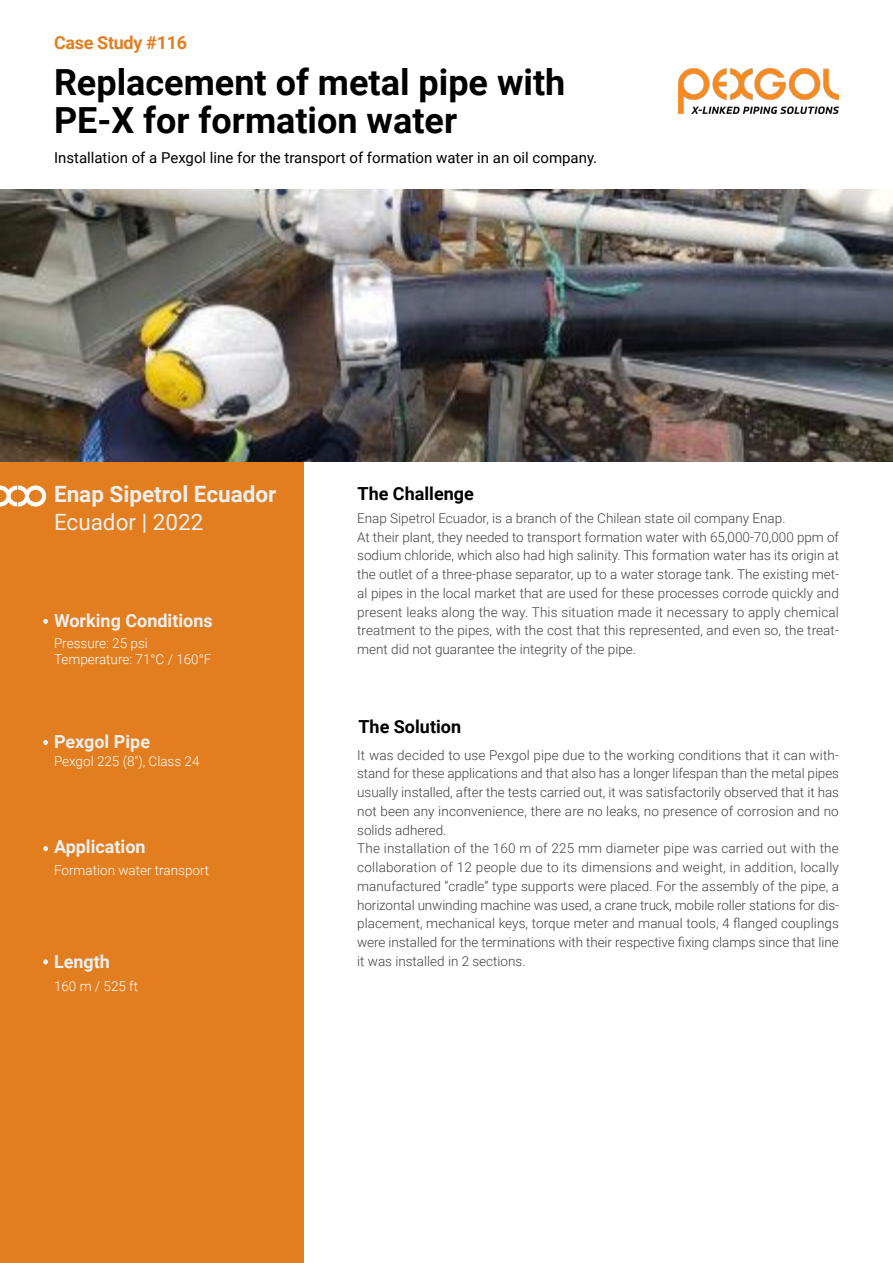
<style>
.page{position:relative;width:893px;height:1263px;background:#fff}
.page>*{position:absolute;margin:0;border:0;box-sizing:border-box;transform-origin:0 0}
.t1{font:700 36px/37.5px "Roboto";color:#000}
.t2{font:700 22.5px "Roboto";color:#f0f0f0}
.t3{font:22.5px "Roboto";color:#f0f0f0}
.t4{font:700 18px "Roboto";color:#f0f0f0}
.t5{font:700 18px "Roboto";color:#000}
.t6{font:700 18px "Roboto";letter-spacing:-.015em;color:#e37e20}
.t7{font:15px "Roboto";color:#000}
.t8{font:300 13.5px/18.8px "Roboto";color:#414042}
.t9{font:300 13.5px/16.2px "Roboto";color:#fff}
</style>
<div class="page">
<div style="left:0;top:462px;width:303px;height:801px;background:#e37e20"></div>
<img style="left:678px;top:68px;width:160px;height:45px">
<img style="left:0;top:189px;width:893px;height:272px">
<svg style="left:0;top:485px;width:46px;height:22px"></svg>
<svg style="left:43px;top:619px;width:5px;height:5px"></svg>
<svg style="left:43px;top:740px;width:5px;height:5px"></svg>
<svg style="left:43px;top:846px;width:5px;height:5px"></svg>
<svg style="left:43px;top:959px;width:5px;height:5px"></svg>
<h3 class="t6" style="left:54px;top:30px;width:135px">Case Study #116</h3>
<h1 class="t1" style="left:54px;top:62px;width:513px">Replacement of metal pipe with<br>PE-X for formation water</h1>
<p class="t7" style="left:54px;top:147px;width:545px">Installation of a Pexgol line for the transport of formation water in an oil company.</p>
<h2 class="t2" style="left:54px;top:478px;width:224px">Enap Sipetrol Ecuador</h2>
<h2 class="t3" style="left:54px;top:506px;width:151px">Ecuador | 2022</h2>
<h3 class="t4" style="left:54px;top:608px;width:160px">Working Conditions</h3>
<p class="t9" style="left:54px;top:635px;width:159px">Pressure: 25 psi<br>Temperature: 71°C / 160°F</p>
<h3 class="t4" style="left:54px;top:729px;width:98px">Pexgol Pipe</h3>
<p class="t9" style="left:54px;top:752px;width:147px">Pexgol 225 (8"), Class 24</p>
<h3 class="t4" style="left:54px;top:834px;width:93px">Application</h3>
<p class="t9" style="left:54px;top:861px;width:157px">Formation water transport</p>
<h3 class="t4" style="left:54px;top:949px;width:58px">Length</h3>
<p class="t9" style="left:54px;top:978px;width:86px">160 m / 525 ft</p>
<h3 class="t5" style="left:358px;top:481px;width:118px">The Challenge</h3>
<p class="t8" style="left:357px;top:508px;width:483px">Enap Sipetrol Ecuador, is a branch of the Chilean state oil company Enap.<br>At their plant, they needed to transport formation water with 65,000-70,000 ppm of sodium chloride, which also had high salinity. This formation water has its origin at the outlet of a three-phase separator, up to a water storage tank. The existing met&shy;al pipes in the local market that are used for these processes corrode quickly and present leaks along the way. This situation made it necessary to apply chemical treatment to the pipes, with the cost that this represented, and even so, the treat&shy;ment did not guarantee the integrity of the pipe.</p>
<h3 class="t5" style="left:358px;top:714px;width:104px">The Solution</h3>
<p class="t8" style="left:357px;top:745px;width:483px">It was decided to use Pexgol pipe due to the working conditions that it can with&shy;stand for these applications and that also has a longer lifespan than the metal pipes usually installed, after the tests carried out, it was satisfactorily observed that it has not been any inconvenience, there are no leaks, no presence of corrosion and no solids adhered.<br>The installation of the 160 m of 225 mm diameter pipe was carried out with the collaboration of 12 people due to its dimensions and weight, in addition, locally manufactured “cradle” type supports were placed. For the assembly of the pipe, a horizontal unwinding machine was used, a crane truck, mobile roller stations for dis&shy;placement, mechanical keys, torque meter and manual tools, 4 flanged couplings were installed for the terminations with their respective fixing clamps since that line it was installed in 2 sections.</p>
</div>
